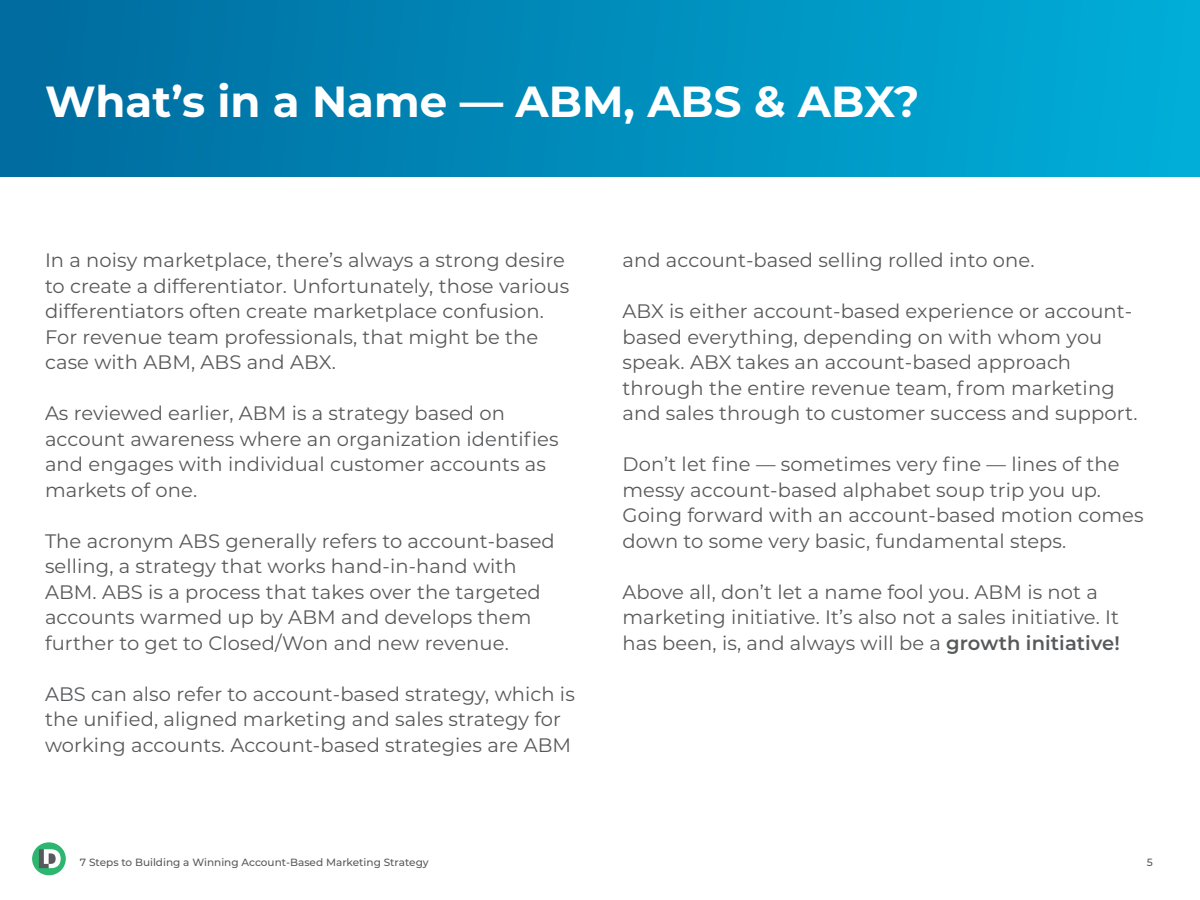
<style>
.page{position:relative;width:1200px;height:900px;background:#fff}
.page>*{position:absolute;margin:0;border:0;box-sizing:border-box;transform-origin:0 0}
.t1{font:700 43.5px "Montserrat";color:#fff}
.t2{font:19.5px/25.5px "Montserrat";letter-spacing:.005em;color:#58595b}
.t3{font:500 10.5px "Montserrat";color:#58595b}
.s1{font-weight:600}
</style>
<div class="page">
<div style="left:0;top:0;width:1200px;height:177px;background:linear-gradient(to right,#006a9d,#00afd9)"></div>
<div style="left:32px;top:842px;width:34px;height:33px;background:#2db66f;border-radius:50%"></div>
<svg style="left:39px;top:849px;width:22px;height:19px"></svg>
<p class="t1" style="left:45px;top:70px;width:876px">What’s in a Name — ABM, ABS &amp; ABX?</p>
<p class="t2" style="left:45px;top:247px;width:526px">In a noisy marketplace, there’s always a strong desire to create a differentiator. Unfortunately, those various differentiators often create marketplace confusion.<br>For revenue team professionals, that might be the case with ABM, ABS and ABX.</p>
<p class="t2" style="left:45px;top:400px;width:515px">As reviewed earlier, ABM is a strategy based on account awareness where an organization identifies and engages with individual customer accounts as markets of one.</p>
<p class="t2" style="left:45px;top:528px;width:511px">The acronym ABS generally refers to account-based selling, a strategy that works hand-in-hand with ABM. ABS is a process that takes over the targeted accounts warmed up by ABM and develops them further to get to Closed/Won and new revenue.</p>
<p class="t2" style="left:45px;top:681px;width:531px">ABS can also refer to account-based strategy, which is the unified, aligned marketing and sales strategy for working accounts. Account-based strategies are ABM</p>
<p class="t2" style="left:622px;top:247px;width:414px">and account-based selling rolled into one.</p>
<p class="t2" style="left:622px;top:298px;width:516px">ABX is either account-based experience or account&shy;based everything, depending on with whom you speak. ABX takes an account-based approach through the entire revenue team, from marketing and sales through to customer success and support.</p>
<p class="t2" style="left:622px;top:451px;width:523px">Don’t let fine — sometimes very fine — lines of the messy account-based alphabet soup trip you up.<br>Going forward with an account-based motion comes down to some very basic, fundamental steps.</p>
<p class="t2" style="left:622px;top:579px;width:499px">Above all, don’t let a name fool you. ABM is not a marketing initiative. It’s also not a sales initiative. It has been, is, and always will be a <span class="s1">growth initiative!</span></p>
<p class="t3" style="left:80px;top:855px;width:350px">7 Steps to Building a Winning Account-Based Marketing Strategy</p>
<p class="t3" style="left:1147px;top:855px;width:8px">5</p>
</div>
